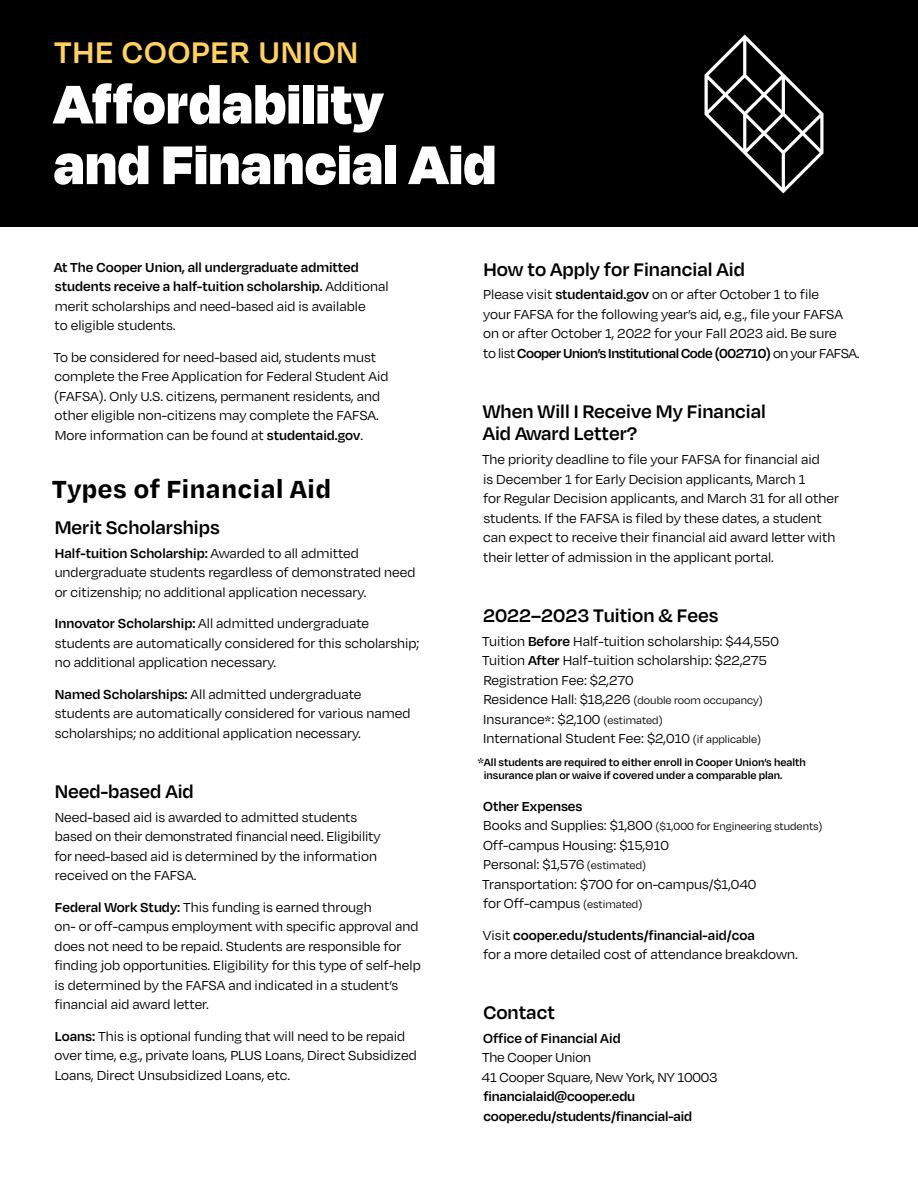
<style>
.page{position:relative;width:918px;height:1188px;background:#fff}
.page>*{position:absolute;margin:0;border:0;box-sizing:border-box;transform-origin:0 0}
.t1{font:900 62.7px/60.6px "Degular Display";letter-spacing:.025em;color:#fff}
.t2{font:600 34.35px "Degular";letter-spacing:.025em;color:#ffd25b}
.t3{font:700 28.5px "Degular Text";color:#000}
.t4{font:600 21px/22.5px "Degular";color:#000}
.t5{font:15px/19.5px "Degular";color:#000}
.t6{font:600 15px/19.5px "Degular";color:#000}
.t7{font:600 12px/13.5px "Degular";color:#000}
.t8{font:12px "Degular";color:#000}
.s1{font-weight:400}
.s2{font-weight:600}
.s3{font-size:15px}
.s4{font-weight:600;font-size:12px}
.s5{font-size:12px}
</style>
<div class="page">
<div style="left:0;top:0;width:918px;height:227px;background:#000"></div>
<svg style="left:705px;top:35px;width:118px;height:158px"></svg>
<h2 class="t2" style="left:54px;top:31px;width:306px">THE COOPER UNION</h2>
<h1 class="t1" style="left:54px;top:71px;width:443px">Affordability<br>and Financial Aid</h1>
<p class="t6" style="left:54px;top:257px;width:336px">At The Cooper Union, all undergraduate admitted students receive a half-tuition scholarship. <span class="s1">Additional merit scholarships and need-based aid is available<br>to eligible students.</span></p>
<p class="t5" style="left:53px;top:347px;width:337px">To be considered for need-based aid, students must complete the Free Application for Federal Student Aid (FAFSA). Only U.S. citizens, permanent residents, and other eligible non-citizens may complete the FAFSA.<br>More information can be found at <span class="s2">studentaid.gov</span>.</p>
<h3 class="t3" style="left:52px;top:470px;width:281px">Types of Financial Aid</h3>
<h3 class="t4" style="left:55px;top:515px;width:167px">Merit Scholarships</h3>
<p class="t5" style="left:55px;top:543px;width:362px"><span class="s2">Half-tuition Scholarship:</span> Awarded to all admitted undergraduate students regardless of demonstrated need or citizenship; no additional application necessary.</p>
<p class="t5" style="left:55px;top:613px;width:366px"><span class="s2">Innovator Scholarship:</span> All admitted undergraduate students are automatically considered for this scholarship; no additional application necessary.</p>
<p class="t5" style="left:55px;top:684px;width:357px"><span class="s2">Named Scholarships:</span> All admitted undergraduate students are automatically considered for various named scholarships; no additional application necessary.</p>
<h3 class="t4" style="left:55px;top:779px;width:141px">Need-based Aid</h3>
<p class="t5" style="left:54px;top:807px;width:328px">Need-based aid is awarded to admitted students based on their demonstrated financial need. Eligibility for need-based aid is determined by the information received on the FAFSA.</p>
<p class="t5" style="left:54px;top:897px;width:368px"><span class="s2">Federal Work Study:</span> This funding is earned through<br>on- or off-campus employment with specific approval and does not need to be repaid. Students are responsible for finding job opportunities. Eligibility for this type of self-help is determined by the FAFSA and indicated in a student’s financial aid award letter.</p>
<p class="t5" style="left:55px;top:1026px;width:364px"><span class="s2">Loans:</span> This is optional funding that will need to be repaid over time, e.g., private loans, PLUS Loans, Direct Subsidized<br>Loans, Direct Unsubsidized Loans, etc.</p>
<h3 class="t4" style="left:483px;top:257px;width:263px">How to Apply for Financial Aid</h3>
<p class="t5" style="left:483px;top:284px;width:378px">Please visit <span class="s2">studentaid.gov</span> on or after October 1 to file<br>your FAFSA for the following year’s aid, e.g., file your FAFSA on or after October 1, 2022 for your Fall 2023 aid. Be sure<br>to list <span class="s2">Cooper Union’s Institutional Code (002710)</span> on your FAFSA.</p>
<h3 class="t4" style="left:483px;top:399px;width:285px">When Will I Receive My Financial<br>Aid Award Letter?</h3>
<p class="t5" style="left:482px;top:449px;width:358px">The priority deadline to file your FAFSA for financial aid<br>is December 1 for Early Decision applicants, March 1<br>for Regular Decision applicants, and March 31 for all other students. If the FAFSA is filed by these dates, a student can expect to receive their financial aid award letter with their letter of admission in the applicant portal.</p>
<h3 class="t4" style="left:483px;top:603px;width:237px">2022–2023 Tuition &amp; Fees</h3>
<p class="t5" style="left:482px;top:631px;width:298px">Tuition <span class="s2">Before</span> Half-tuition scholarship: $44,550<br>Tuition <span class="s2">After</span> Half-tuition scholarship: $22,275<br>Registration Fee: $2,270</p>
<p class="t8" style="left:483px;top:693px;width:281px"><span class="s3">Residence Hall</span>: <span class="s3">$18,226</span> (double room occupancy)</p>
<p class="t5" style="left:483px;top:709px;width:279px">Insurance<span class="s4">*</span>: $2,100 <span class="s5">(estimated)<br></span>International Student Fee: $2,010 <span class="s5">(if applicable)</span></p>
<p class="t7" style="left:484px;top:755px;width:324px;text-indent:-6px">*All students are required to either enroll in Cooper Union’s health insurance plan or waive if covered under a comparable plan.</p>
<p class="t6" style="left:483px;top:795px;width:101px">Other Expenses</p>
<p class="t8" style="left:483px;top:819px;width:341px"><span class="s3">Books and Supplies: $1,800</span> ($1,000 for Engineering students)</p>
<p class="t5" style="left:482px;top:835px;width:276px">Off-campus Housing: $15,910<br>Personal: $1,576 <span class="s5">(estimated)<br></span>Transportation: $700 for on-campus/$1,040 for Off-campus <span class="s5">(estimated)</span></p>
<p class="t5" style="left:483px;top:925px;width:316px">Visit <span class="s2">cooper.edu/students/financial-aid/coa<br></span>for a more detailed cost of attendance breakdown.</p>
<h3 class="t4" style="left:483px;top:1000px;width:73px">Contact</h3>
<p class="t6" style="left:483px;top:1028px;width:139px">Office of Financial Aid</p>
<p class="t5" style="left:482px;top:1047px;width:237px">The Cooper Union<br>41 Cooper Square, New York, NY 10003</p>
<p class="t6" style="left:483px;top:1086px;width:210px">financialaid@cooper.edu cooper.edu/students/financial-aid</p>
</div>
